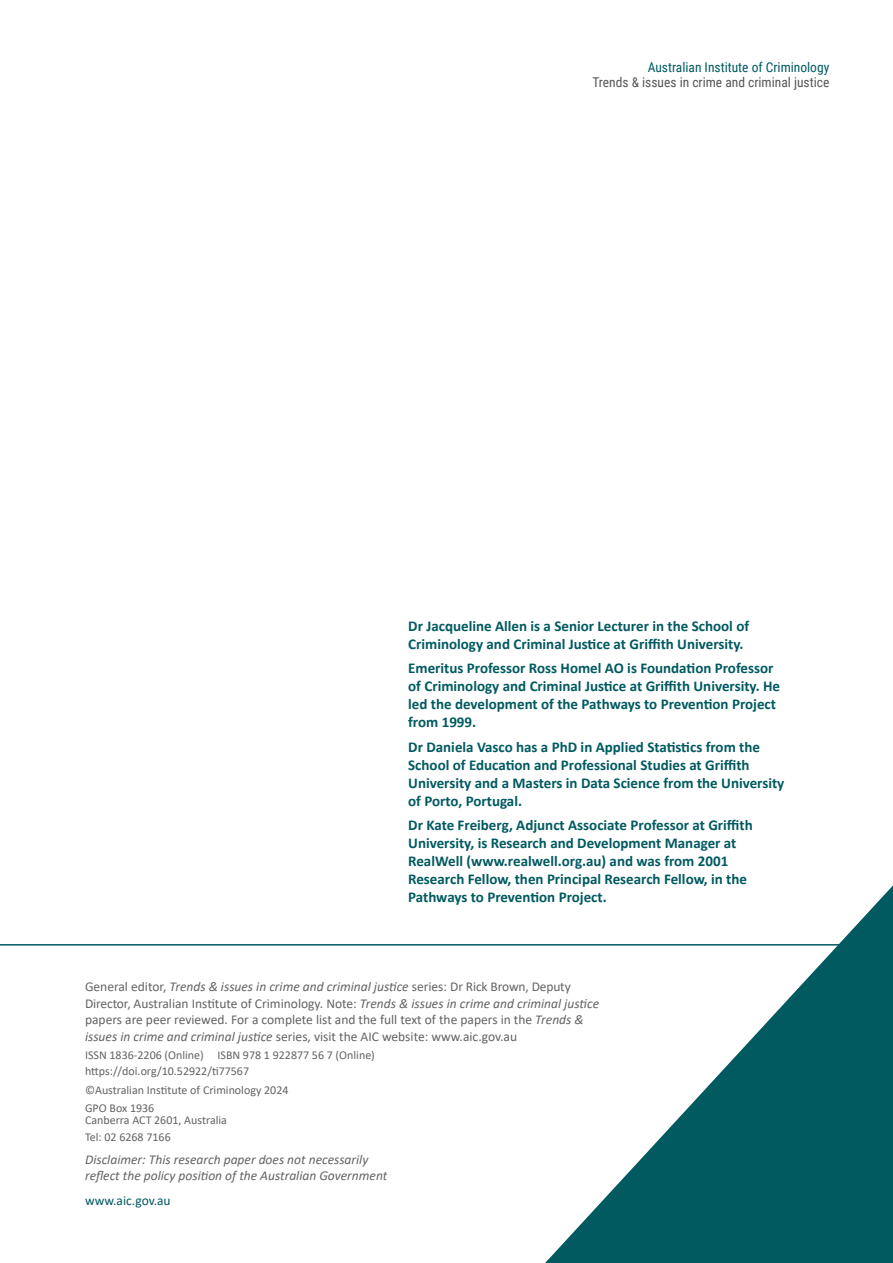
<style>
.page{position:relative;width:893px;height:1263px;background:#fff}
.page>*{position:absolute;margin:0;border:0;box-sizing:border-box;transform-origin:0 0}
.author_blurb{font:700 15px/18px "Calibri";color:#005a60}
.details_back_cover{font:13.5px/16.5px "Calibri";color:#646363}
.details_back_cover-2{font:italic 13.5px/16.5px "Calibri";color:#646363}
.t1{font:13.5px "Roboto Condensed";color:#575756}
.t2{font:13.5px "Roboto Condensed";color:#005a60}
.footer01{font:13.5px "Calibri";color:#005a60}
.details_back_cover-3{font:12px/16.5px "Calibri";color:#646363}
.s1{font-style:italic}
</style>
<div class="page">
<hr style="left:0;top:944px;width:893px;height:1px;background:#005a60">
<svg style="left:438px;top:885px;width:455px;height:378px"></svg>
<p class="t2" style="left:648px;top:57px;width:183px">Australian Institute of Criminology</p>
<p class="t1" style="left:592px;top:73px;width:238px">Trends &amp; issues in crime and criminal justice</p>
<p class="author_blurb" style="left:408px;top:617px;width:342px">Dr Jacqueline Allen is a Senior Lecturer in the School of<br>Criminology and Criminal Justice at Griffith University.</p>
<p class="author_blurb" style="left:408px;top:659px;width:373px">Emeritus Professor Ross Homel AO is Foundation Professor of Criminology and Criminal Justice at Griffith University. He led the development of the Pathways to Prevention Project from 1999.</p>
<p class="author_blurb" style="left:408px;top:738px;width:378px">Dr Daniela Vasco has a PhD in Applied Statistics from the School of Education and Professional Studies at Griffith University and a Masters in Data Science from the University of Porto, Portugal.</p>
<p class="author_blurb" style="left:408px;top:816px;width:346px">Dr Kate Freiberg, Adjunct Associate Professor at Griffith University, is Research and Development Manager at RealWell (www.realwell.org.au) and was from 2001<br>Research Fellow, then Principal Research Fellow, in the Pathways to Prevention Project.</p>
<p class="details_back_cover" style="left:85px;top:978px;width:516px">General editor, <span class="s1">Trends &amp; issues in crime and criminal justice</span> series: Dr Rick Brown, Deputy Director, Australian Institute of Criminology. Note: <span class="s1">Trends &amp; issues in crime and criminal justice </span>papers are peer reviewed. For a complete list and the full text of the papers in the <span class="s1">Trends &amp; issues in crime and criminal justice</span> series, visit the AIC website: www.aic.gov.au</p>
<p class="details_back_cover-3" style="left:85px;top:1046px;width:291px">ISSN 1836-2206 (Online) ISBN 978 1 922877 56 7 (Online) https://doi.org/10.52922/ti77567</p>
<p class="details_back_cover-3" style="left:85px;top:1081px;width:205px">©Australian Institute of Criminology 2024</p>
<p class="details_back_cover-3" style="left:85px;top:1102px;width:143px;line-height:12px">GPO Box 1936<br>Canberra ACT 2601, Australia</p>
<p class="details_back_cover-3" style="left:85px;top:1128px;width:87px">Tel: 02 6268 7166</p>
<p class="details_back_cover-2" style="left:85px;top:1150px;width:304px">Disclaimer: This research paper does not necessarily reflect the policy position of the Australian Government</p>
<p class="footer01" style="left:85px;top:1191px;width:87px">www.aic.gov.au</p>
</div>
